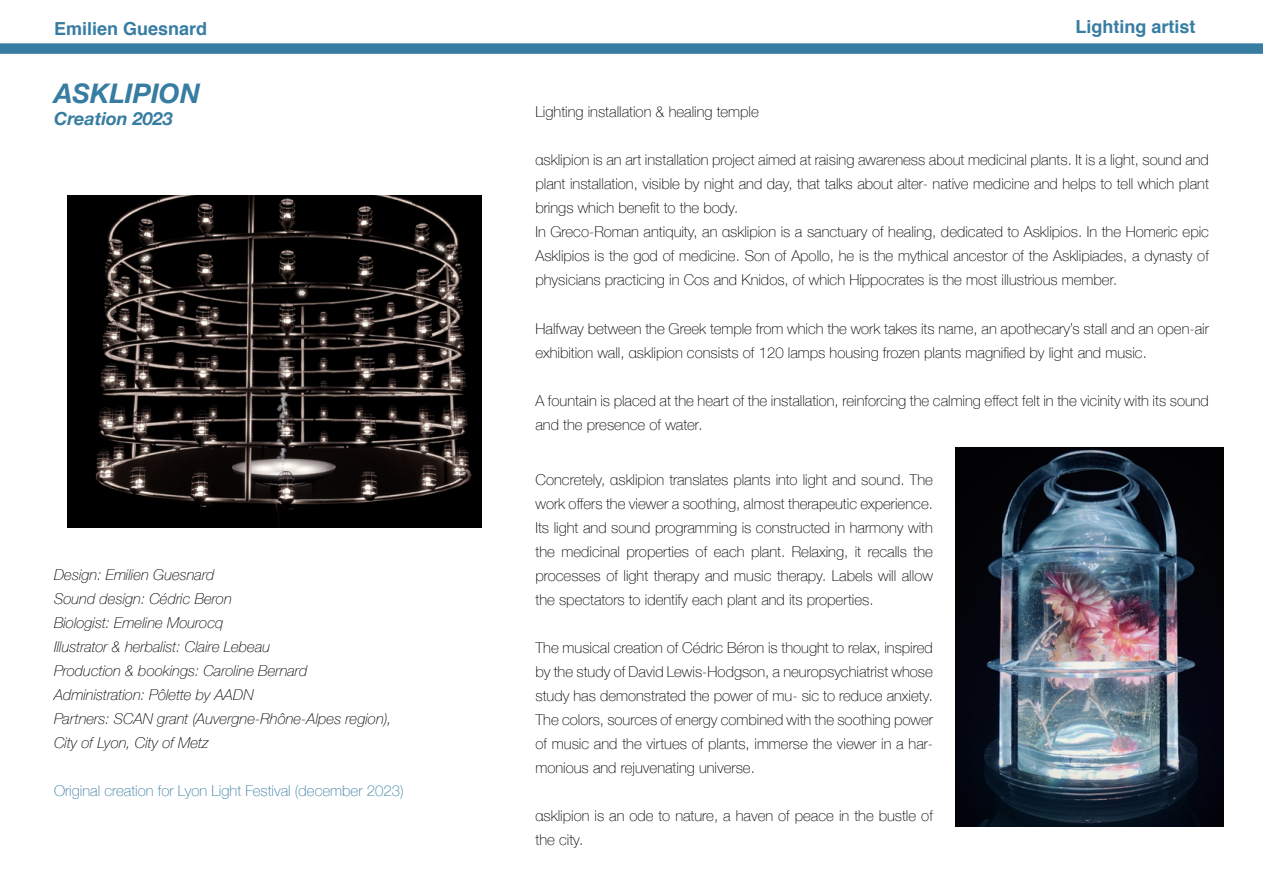
<style>
.page{position:relative;width:1263px;height:893px;background:#fff}
.page>*{position:absolute;margin:0;border:0;box-sizing:border-box;transform-origin:0 0}
.t1{font:italic 700 27px "Helvetica Neue";color:#377da2}
.t2{font:700 18px "Helvetica";color:#377da2}
.t3{font:italic 700 18px "Helvetica Neue";color:#377da2}
.t4{font:100 15px/24px "Helvetica Neue";color:#000}
.t5{font:italic 100 15px/24px "Helvetica Neue";color:#000}
.t6{font:100 15px "Helvetica Neue";color:#377da2}
</style>
<div class="page">
<div style="left:0;top:43px;width:1263px;height:11px;background:#377da2"></div>
<img style="left:955px;top:448px;width:269px;height:378px">
<img style="left:67px;top:196px;width:414px;height:332px">
<p class="t2" style="left:54px;top:14px;width:155px">Emilien Guesnard</p>
<p class="t2" style="left:1075px;top:12px;width:122px">Lighting artist</p>
<h1 class="t1" style="left:54px;top:72px;width:147px">ASKLIPION</h1>
<p class="t3" style="left:54px;top:104px;width:120px">Creation 2023</p>
<p class="t5" style="left:54px;top:562px;width:339px">Design: Emilien Guesnard<br>Sound design: Cédric Beron<br>Biologist: Emeline Mourocq<br>Illustrator &amp; herbalist: Claire Lebeau<br>Production &amp; bookings: Caroline Bernard Administration: Pôlette by AADN<br>Partners: SCAN grant (Auvergne-Rhône-Alpes region), City of Lyon, City of Metz</p>
<p class="t6" style="left:54px;top:779px;width:351px">Original creation for Lyon Light Festival (december 2023)</p>
<p class="t4" style="left:535px;top:99px;width:225px">Lighting installation &amp; healing temple</p>
<p class="t4" style="left:535px;top:147px;width:675px">αsklipion is an art installation project aimed at raising awareness about medicinal plants. It is a light, sound and plant installation, visible by night and day, that talks about alter- native medicine and helps to tell which plant brings which benefit to the body.<br>In Greco-Roman antiquity, an αsklipion is a sanctuary of healing, dedicated to Asklipios. In the Homeric epic Asklipios is the god of medicine. Son of Apollo, he is the mythical ancestor of the Asklipiades, a dynasty of physicians practicing in Cos and Knidos, of which Hippocrates is the most illustrious member.</p>
<p class="t4" style="left:535px;top:315px;width:675px">Halfway between the Greek temple from which the work takes its name, an apothecary’s stall and an open-air exhibition wall, αsklipion consists of 120 lamps housing frozen plants magnified by light and music.</p>
<p class="t4" style="left:535px;top:387px;width:675px">A fountain is placed at the heart of the installation, reinforcing the calming effect felt in the vicinity with its sound and the presence of water.</p>
<p class="t4" style="left:535px;top:467px;width:399px;text-align:justify">Concretely, αsklipion translates plants into light and sound. The work offers the viewer a soothing, almost therapeutic experience.<br>Its light and sound programming is constructed in harmony with the medicinal properties of each plant. Relaxing, it recalls the processes of light therapy and music therapy. Labels will allow the spectators to identify each plant and its properties.</p>
<p class="t4" style="left:535px;top:635px;width:399px;text-align:justify">The musical creation of Cédric Béron is thought to relax, inspired by the study of David Lewis-Hodgson, a neuropsychiatrist whose study has demonstrated the power of mu- sic to reduce anxiety.<br>The colors, sources of energy combined with the soothing power of music and the virtues of plants, immerse the viewer in a har&shy;monious and rejuvenating universe.</p>
<p class="t4" style="left:535px;top:803px;width:399px">αsklipion is an ode to nature, a haven of peace in the bustle of the city.</p>
</div>
